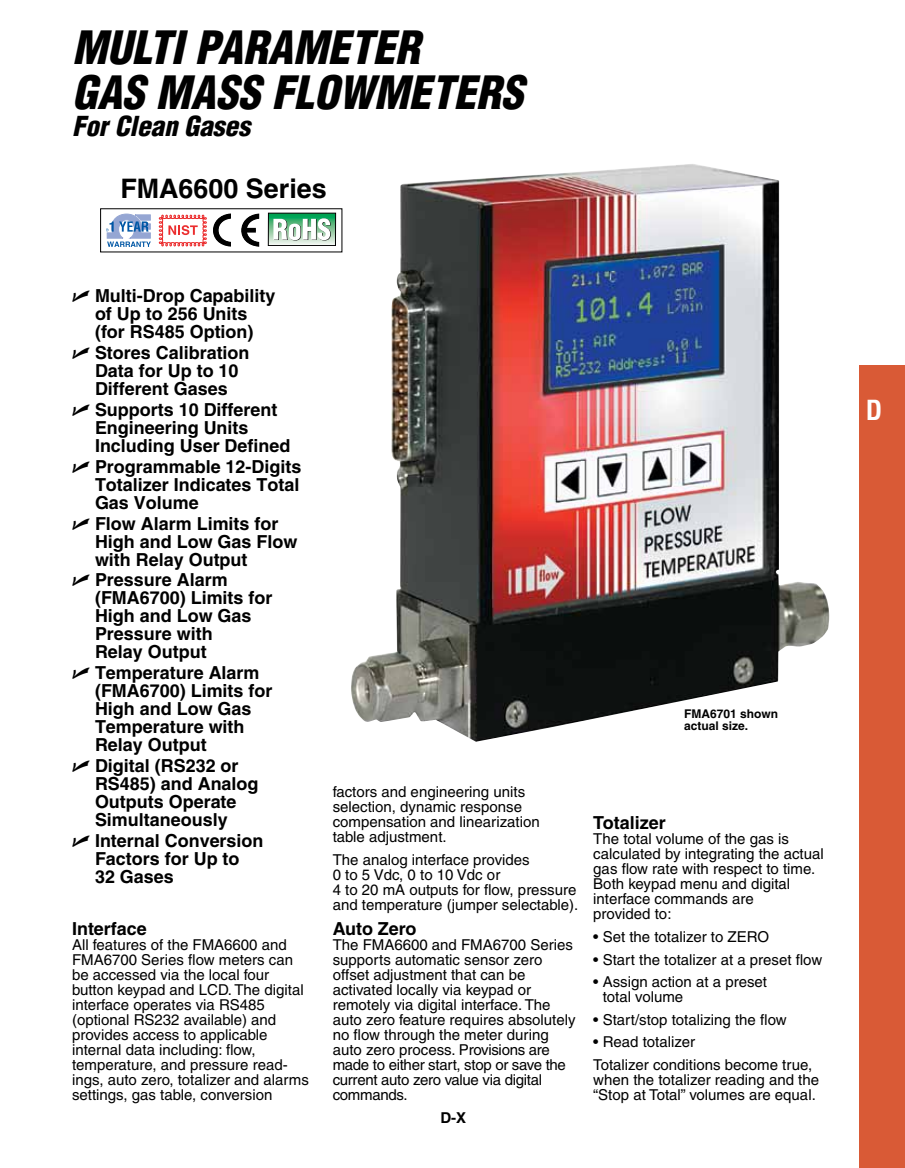
<style>
.page{position:relative;width:905px;height:1168px;background:#fff}
.page>*{position:absolute;margin:0;border:0;box-sizing:border-box;transform-origin:0 0}
.t1{font:italic 900 condensed 44.85px/44.8px "Helvetica";color:#000}
.t2{font:700 condensed 27px "Helvetica";color:#fff}
.t3{font:italic 900 condensed 26.85px "Helvetica";color:#000}
.t4{font:700 26.85px "Helvetica";color:#000}
.t5{font:700 18px/18px "Helvetica";color:#000}
.t6{font:15px/15px "Helvetica";color:#000}
.t7{font:700 15px "Helvetica";color:#000}
.t8{font:700 12px/12px "Helvetica";color:#000}
.s1{font-family:"Universal Newswith Comm Pi";font-weight:400}
</style>
<div class="page">
<div style="left:859px;top:365px;width:45px;height:803px;background:#d95a36"></div>
<img style="left:351px;top:164px;width:478px;height:578px">
<svg style="left:158px;top:214px;width:101px;height:33px"></svg>
<div style="left:242px;top:228px;width:14px;height:5px;background:#000"></div>
<svg style="left:106px;top:214px;width:45px;height:33px"></svg>
<svg style="left:270px;top:215px;width:64px;height:29px"></svg>
<div style="left:268px;top:213px;width:68px;height:33px;border:1px solid #000"></div>
<svg style="left:273px;top:218px;width:58px;height:22px"></svg>
<h1 class="t1" style="left:72px;top:25px;width:452px">MULTI PARAMETER<br>GAS MASS FLOWMETERS</h1>
<h3 class="t3" style="left:72px;top:109px;width:181px">FOR CLEAN GASES</h3>
<h3 class="t4" style="left:120px;top:172px;width:208px">FMA6600 Series</h3>
<p class="t5" style="left:72px;top:287px;width:205px;text-align:center"><span class="s1">U</span> Multi-Drop Capability of Up to 256 Units<br>(for RS485 Option)</p>
<p class="t5" style="left:95px;top:343px;width:156px;text-indent:-23px"><span class="s1">U</span> Stores Calibration<br>Data for Up to 10<br>Different Gases</p>
<p class="t5" style="left:95px;top:400px;width:197px;text-indent:-23px"><span class="s1">U</span> Supports 10 Different<br>Engineering Units<br>Including User Defined</p>
<p class="t5" style="left:95px;top:457px;width:208px;text-align:justify;text-indent:-23px"><span class="s1">U</span> Programmable 12-Digits Totalizer Indicates Total Gas Volume</p>
<p class="t5" style="left:95px;top:514px;width:204px;text-indent:-23px"><span class="s1">U</span> Flow Alarm Limits for<br>High and Low Gas Flow with Relay Output</p>
<p class="t5" style="left:95px;top:571px;width:179px;text-indent:-23px"><span class="s1">U</span> Pressure Alarm (FMA6700) Limits for<br>High and Low Gas<br>Pressure with<br>Relay Output</p>
<p class="t5" style="left:95px;top:663px;width:179px;text-indent:-23px"><span class="s1">U</span> Temperature Alarm (FMA6700) Limits for<br>High and Low Gas<br>Temperature with<br>Relay Output</p>
<p class="t5" style="left:95px;top:756px;width:165px;text-indent:-23px"><span class="s1">U</span> Digital (RS232 or<br>RS485) and Analog<br>Outputs Operate<br>Simultaneously</p>
<p class="t5" style="left:95px;top:831px;width:170px;text-indent:-23px"><span class="s1">U</span> Internal Conversion<br>Factors for Up to<br>32 Gases</p>
<p class="t5" style="left:72px;top:920px;width:76px">Interface</p>
<p class="t6" style="left:72px;top:937px;width:238px">All features of the FMA6600 and<br>FMA6700 Series flow meters can be accessed via the local four button keypad and LCD. The digital interface operates via RS485 (optional RS232 available) and provides access to applicable internal data including: flow, temperature, and pressure read&shy;ings, auto zero, totalizer and alarms settings, gas table, conversion</p>
<p class="t8" style="left:684px;top:707px;width:96px">FMA6701 shown actual size.</p>
<p class="t6" style="left:333px;top:784px;width:208px">factors and engineering units selection, dynamic response compensation and linearization table adjustment.</p>
<p class="t6" style="left:333px;top:852px;width:247px">The analog interface provides<br>0 to 5 Vdc, 0 to 10 Vdc or<br>4 to 20 mA outputs for flow, pressure and temperature (jumper selectable).</p>
<p class="t5" style="left:333px;top:919px;width:85px">Auto Zero</p>
<p class="t6" style="left:333px;top:937px;width:244px">The FMA6600 and FMA6700 Series supports automatic sensor zero offset adjustment that can be activated locally via keypad or remotely via digital interface. The auto zero feature requires absolutely no flow through the meter during auto zero process. Provisions are made to either start, stop or save the current auto zero value via digital commands.</p>
<p class="t7" style="left:440px;top:1108px;width:27px">D-X</p>
<p class="t5" style="left:593px;top:814px;width:74px">Totalizer</p>
<p class="t6" style="left:593px;top:831px;width:232px">The total volume of the gas is calculated by integrating the actual gas flow rate with respect to time.<br>Both keypad menu and digital interface commands are<br>provided to:</p>
<p class="t6" style="left:593px;top:929px;width:177px">• Set the totalizer to ZERO</p>
<p class="t6" style="left:593px;top:952px;width:230px">• Start the totalizer at a preset flow</p>
<p class="t6" style="left:602px;top:974px;width:166px;text-indent:-9px">• Assign action at a preset total volume</p>
<p class="t6" style="left:593px;top:1012px;width:195px">• Start/stop totalizing the flow</p>
<p class="t6" style="left:593px;top:1031px;width:220px;line-height:22.5px">• Read totalizer<br>Totalizer conditions become true,</p>
<p class="t6" style="left:593px;top:1072px;width:227px">when the totalizer reading and the “Stop at Total” volumes are equal.</p>
<h2 class="t2" style="left:865px;top:393px;width:18px">D</h2>
</div>
